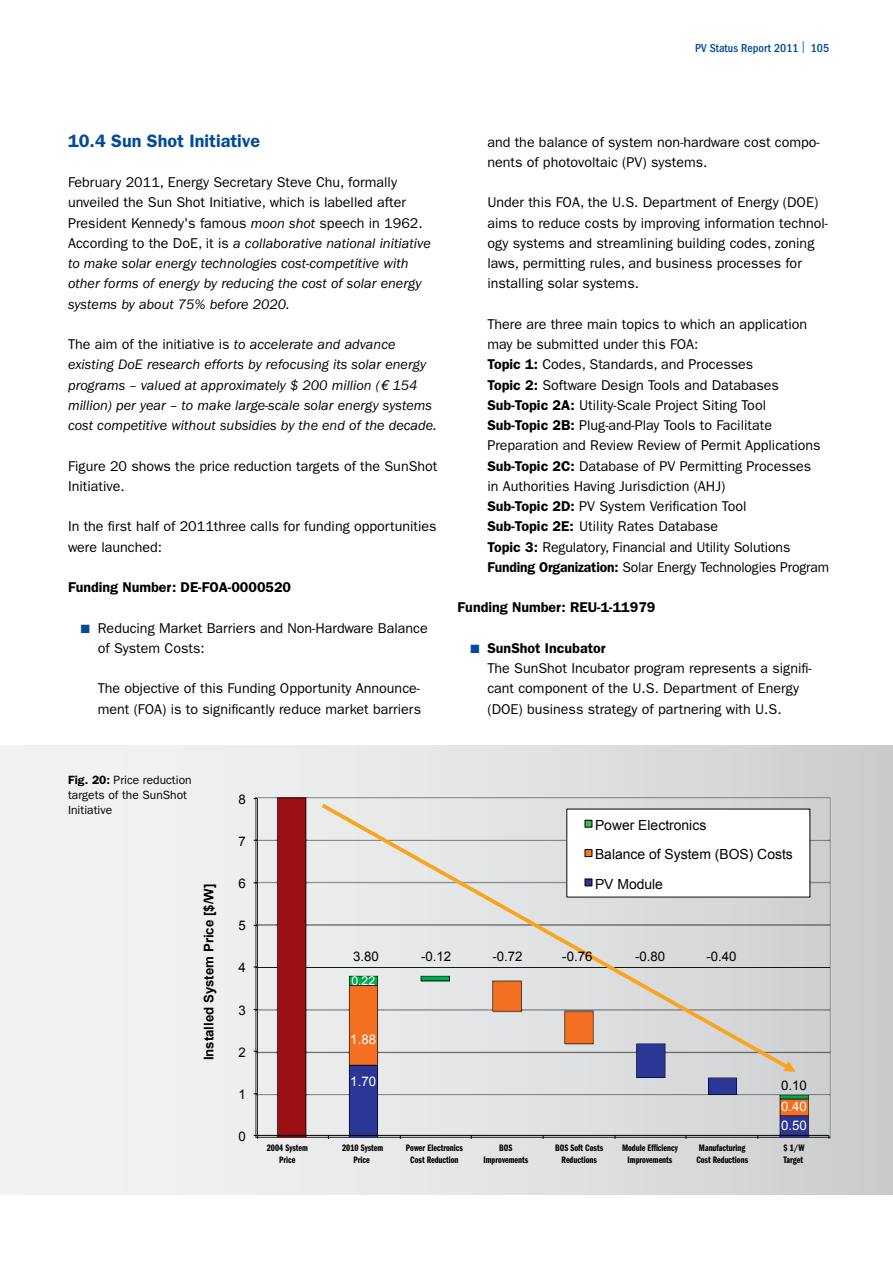
<style>
.page{position:relative;width:893px;height:1263px;background:#fff}
.page>*{position:absolute;margin:0;border:0;box-sizing:border-box;transform-origin:0 0}
.t1{font:600 18px "Franklin Gothic LT";color:#004c98}
.t2{font:14.25px/20.2px "Franklin Gothic LT";color:#000}
.t3{font:italic 14.25px/20.2px "Franklin Gothic LT";color:#000}
.t4{font:600 14.25px "Franklin Gothic LT";color:#000}
.t5{font:13.95px/29.4px "Arial";color:#000}
.t6{font:13.2px "Arial";color:#000}
.t7{font:700 13.2px "Arial";color:#000}
.t8{font:13.2px/19px "Arial";color:#fff}
.t9{font:12.3px "Arial";color:#fff}
.t10{font:12px/15px "Franklin Gothic LT";color:#000}
.t11{font:500 condensed 12px "Franklin Gothic LT";color:#004c98}
.t12{font:9.75px/11.7px "Franklin Gothic LT Demi Cmpr";color:#000;text-align:center}
.s1{font-weight:400;font-stretch:normal}
.s2{font-style:normal}
.s3{color:#004c98}
.s4{font-weight:600}
</style>
<div class="page">
<div style="left:0;top:746px;width:893px;height:449px;background:linear-gradient(to right,#f7f8f8,#ced0d1)"></div>
<img style="left:255px;top:797px;width:577px;height:341px">
<svg style="left:254px;top:1135px;width:4px;height:4px"></svg>
<div style="left:567px;top:809px;width:243px;height:88px;background:#fff"></div>
<svg style="left:317px;top:800px;width:481px;height:275px;background:#dfdbd8"></svg>
<svg style="left:783px;top:1061px;width:13px;height:11px"></svg>
<hr style="left:257px;top:799px;width:1px;height:336px;background:#000">
<hr style="left:257px;top:1135px;width:572px;height:1px;background:#000">
<p class="t11" style="left:695px;top:41px;width:135px">PV Status Report 2011 <span class="s1">|</span> 105</p>
<p class="t1" style="left:68px;top:130px;width:194px">10.4 Sun Shot Initiative</p>
<p class="t3" style="left:68px;top:172px;width:364px"><span class="s2">February 2011, Energy Secretary Steve Chu, formally unveiled the Sun Shot Initiative, which is labelled after President Kennedy's famous</span> moon shot <span class="s2">speech in 1962.<br>According to the DoE, it is</span> a collaborative national initiative to make solar energy technologies cost-competitive with other forms of energy by reducing the cost of solar energy systems by about 75% before 2020.</p>
<p class="t3" style="left:68px;top:334px;width:370px"><span class="s2">The aim of the initiative is</span> to accelerate and advance existing DoE research efforts by refocusing its solar energy programs – valued at approximately $ 200 million (€ 154 million) per year – to make large-scale solar energy systems cost competitive without subsidies by the end of the decade.</p>
<p class="t2" style="left:68px;top:456px;width:371px">Figure 20 shows the price reduction targets of the SunShot<br>Initiative.</p>
<p class="t2" style="left:68px;top:516px;width:370px">In the first half of 2011three calls for funding opportunities were launched:</p>
<p class="t4" style="left:68px;top:579px;width:225px">Funding Number: DE-FOA-0000520</p>
<p class="t2" style="left:98px;top:618px;width:331px;text-indent:-17px"><span class="s3">■</span> Reducing Market Barriers and Non-Hardware Balance of System Costs:</p>
<p class="t2" style="left:98px;top:678px;width:325px">The objective of this Funding Opportunity Announce&shy;ment (FOA) is to significantly reduce market barriers</p>
<p class="t2" style="left:487px;top:132px;width:334px">and the balance of system non-hardware cost compo&shy;nents of photovoltaic (PV) systems.</p>
<p class="t2" style="left:487px;top:192px;width:342px">Under this FOA, the U.S. Department of Energy (DOE) aims to reduce costs by improving information technol&shy;ogy systems and streamlining building codes, zoning laws, permitting rules, and business processes for installing solar systems.</p>
<p class="t2" style="left:487px;top:314px;width:343px">There are three main topics to which an application may be submitted under this FOA:<br><span class="s4">Topic 1:</span> Codes, Standards, and Processes<br><span class="s4">Topic 2:</span> Software Design Tools and Databases <span class="s4">Sub-Topic 2A:</span> Utility-Scale Project Siting Tool <span class="s4">Sub-Topic 2B:</span> Plug-and-Play Tools to Facilitate Preparation and Review Review of Permit Applications <span class="s4">Sub-Topic 2C:</span> Database of PV Permitting Processes<br>in Authorities Having Jurisdiction (AHJ)<br><span class="s4">Sub-Topic 2D:</span> PV System Verification Tool<br><span class="s4">Sub-Topic 2E:</span> Utility Rates Database<br><span class="s4">Topic 3:</span> Regulatory, Financial and Utility Solutions <span class="s4">Funding Organization:</span> Solar Energy Technologies Program</p>
<p class="t4" style="left:458px;top:599px;width:199px">Funding Number: REU-1-11979</p>
<p class="t2" style="left:487px;top:638px;width:326px;text-indent:-17px"><span class="s3">■</span> <span class="s4">SunShot Incubator<br></span>The SunShot Incubator program represents a signifi&shy;cant component of the U.S. Department of Energy (DOE) business strategy of partnering with U.S.</p>
<p class="t10" style="left:68px;top:773px;width:125px"><span class="s4">Fig. 20:</span> Price reduction targets of the SunShot<br>Initiative</p>
<p class="t6" style="left:238px;top:790px;width:9px">8</p>
<p class="t7" style="left:200px;top:1060px;width:178px;rotate:-90deg">Installed System Price [$/W]</p>
<p class="t6" style="left:238px;top:833px;width:9px">7</p>
<p class="t6" style="left:238px;top:875px;width:9px">6</p>
<p class="t6" style="left:238px;top:917px;width:9px">5</p>
<p class="t6" style="left:238px;top:959px;width:9px">4</p>
<p class="t6" style="left:238px;top:1001px;width:9px">3</p>
<p class="t6" style="left:238px;top:1043px;width:9px">2</p>
<p class="t6" style="left:238px;top:1085px;width:9px">1</p>
<p class="t6" style="left:238px;top:1128px;width:9px">0</p>
<p class="t5" style="left:595px;top:810px;width:199px">Power Electronics<br>Balance of System (BOS) Costs<br>PV Module</p>
<p class="t6" style="left:353px;top:948px;width:27px">3.80</p>
<p class="t6" style="left:421px;top:948px;width:32px">-0.12</p>
<p class="t6" style="left:492px;top:948px;width:32px">-0.72</p>
<p class="t6" style="left:562px;top:948px;width:32px">-0.76</p>
<p class="t6" style="left:635px;top:948px;width:32px">-0.80</p>
<p class="t6" style="left:706px;top:948px;width:32px">-0.40</p>
<p class="t9" style="left:351px;top:973px;width:25px">0.22</p>
<p class="t8" style="left:350px;top:1030px;width:27px">1.88</p>
<p class="t8" style="left:350px;top:1072px;width:27px">1.70</p>
<p class="t6" style="left:781px;top:1077px;width:27px">0.10</p>
<p class="t8" style="left:781px;top:1097px;width:27px">0.40<br>0.50</p>
<p class="t12" style="left:267px;top:1142px;width:43px">2004 System<br>Price</p>
<p class="t12" style="left:342px;top:1142px;width:43px">2010 System<br>Price</p>
<p class="t12" style="left:406px;top:1142px;width:59px">Power Electronics<br>Cost Reduction</p>
<p class="t12" style="left:483px;top:1142px;width:46px">BOS<br>Improvements</p>
<p class="t12" style="left:555px;top:1142px;width:49px">BOS Soft Costs<br>Reductions</p>
<p class="t12" style="left:622px;top:1142px;width:57px">Module Efficiency<br>Improvements</p>
<p class="t12" style="left:696px;top:1142px;width:53px;text-align:left">Manufacturing<br>Cost Reductions</p>
<p class="t12" style="left:783px;top:1142px;width:23px;text-align:left">$ 1/W<br>Target</p>
</div>
